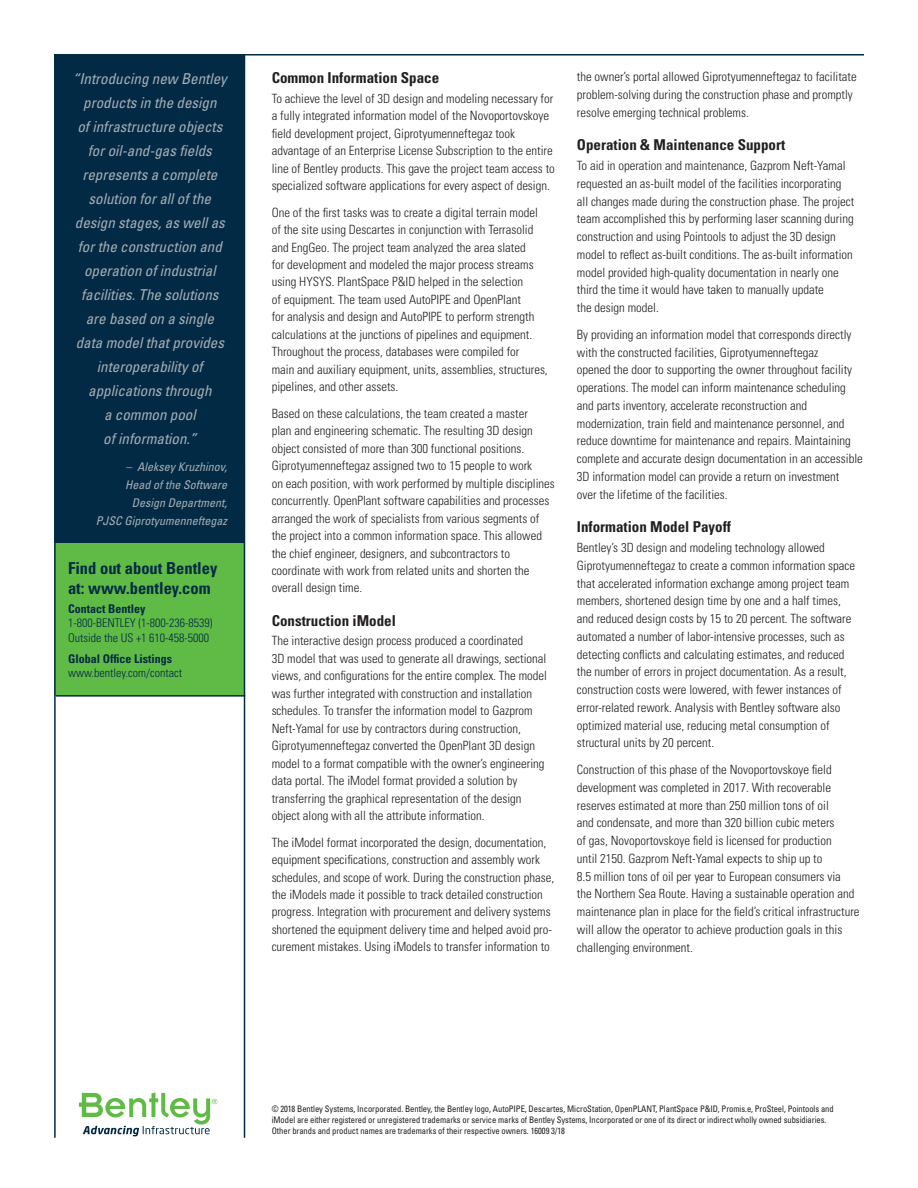
<style>
.page{position:relative;width:918px;height:1188px;background:#fff}
.page>*{position:absolute;margin:0;border:0;box-sizing:border-box;transform-origin:0 0}
.t1{font:700 condensed 16.5px/19.8px "Univers";color:#032a44}
.t2{font:italic condensed 15px/24px "Univers";color:#a6afb6;text-align:center}
.t3{font:700 condensed 15px "Univers";color:#231f20}
.t4{font:300 condensed 12.75px/17.4px "Univers";color:#231f20}
.t5{font:300 condensed 12px/14.4px "Univers";color:#032a44}
.t6{font:italic condensed 12px/18px "Univers";color:#a6afb6;text-align:right}
.t7{font:700 condensed 12px "Univers";color:#032a44}
.t8{font:condensed 9px/10.8px "Univers";letter-spacing:-.005em;color:#231f20;scale:.95 1}
</style>
<div class="page">
<div style="left:55px;top:195px;width:190px;height:500px;background:#60bb46"></div>
<hr style="left:56px;top:695px;width:189px;height:2px;background:#032a44">
<div style="left:55px;top:54px;width:190px;height:489px;background:#032a44"></div>
<hr style="left:244px;top:54px;width:1px;height:1084px;background:#032a44">
<hr style="left:54px;top:54px;width:2px;height:1084px;background:#032a44">
<hr style="left:56px;top:54px;width:808px;height:2px;background:#032a44">
<svg style="left:79px;top:1092px;width:138px;height:44px"></svg>
<p class="t2" style="left:73px;top:66px;width:156px">“Introducing new Bentley products in the design<br>of infrastructure objects for oil-and-gas fields represents a complete solution for all of the design stages, as well as for the construction and operation of industrial facilities. The solutions are based on a single data model that provides interoperability of applications through<br>a common pool<br>of information.”</p>
<p class="t6" style="left:96px;top:458px;width:133px">– Aleksey Kruzhinov,<br>Head of the Software<br>Design Department,<br>PJSC Giprotyumenneftegaz</p>
<p class="t1" style="left:68px;top:558px;width:151px">Find out about Bentley at: www.bentley.com</p>
<p class="t7" style="left:68px;top:601px;width:79px">Contact Bentley</p>
<p class="t5" style="left:68px;top:616px;width:146px">1-800-BENTLEY (1-800-236-8539)<br>Outside the US +1 610-458-5000</p>
<p class="t7" style="left:68px;top:651px;width:105px">Global Office Listings</p>
<p class="t5" style="left:68px;top:666px;width:116px">www.bentley.com/contact</p>
<p class="t3" style="left:272px;top:69px;width:169px">Common Information Space</p>
<p class="t4" style="left:272px;top:90px;width:285px">To achieve the level of 3D design and modeling necessary for a fully integrated information model of the Novoportovskoye field development project, Giprotyumenneftegaz took advantage of an Enterprise License Subscription to the entire line of Bentley products. This gave the project team access to specialized software applications for every aspect of design.</p>
<p class="t4" style="left:272px;top:203px;width:278px">One of the first tasks was to create a digital terrain model of the site using Descartes in conjunction with Terrasolid and EngGeo. The project team analyzed the area slated<br>for development and modeled the major process streams using HYSYS. PlantSpace P&amp;ID helped in the selection<br>of equipment. The team used AutoPIPE and OpenPlant<br>for analysis and design and AutoPIPE to perform strength calculations at the junctions of pipelines and equipment.<br>Throughout the process, databases were compiled for<br>main and auxiliary equipment, units, assemblies, structures, pipelines, and other assets.</p>
<p class="t4" style="left:272px;top:405px;width:285px">Based on these calculations, the team created a master<br>plan and engineering schematic. The resulting 3D design object consisted of more than 300 functional positions.<br>Giprotyumenneftegaz assigned two to 15 people to work<br>on each position, with work performed by multiple disciplines concurrently. OpenPlant software capabilities and processes arranged the work of specialists from various segments of the project into a common information space. This allowed the chief engineer, designers, and subcontractors to coordinate with work from related units and shorten the overall design time.</p>
<p class="t3" style="left:272px;top:611px;width:126px">Construction iModel</p>
<p class="t4" style="left:272px;top:632px;width:277px">The interactive design process produced a coordinated<br>3D model that was used to generate all drawings, sectional views, and configurations for the entire complex. The model was further integrated with construction and installation schedules. To transfer the information model to Gazprom Neft-Yamal for use by contractors during construction, Giprotyumenneftegaz converted the OpenPlant 3D design model to a format compatible with the owner’s engineering data portal. The iModel format provided a solution by transferring the graphical representation of the design object along with all the attribute information.</p>
<p class="t4" style="left:272px;top:833px;width:284px">The iModel format incorporated the design, documentation, equipment specifications, construction and assembly work schedules, and scope of work. During the construction phase, the iModels made it possible to track detailed construction progress. Integration with procurement and delivery systems shortened the equipment delivery time and helped avoid pro&shy;curement mistakes. Using iModels to transfer information to</p>
<p class="t4" style="left:577px;top:68px;width:281px">the owner’s portal allowed Giprotyumenneftegaz to facilitate problem-solving during the construction phase and promptly resolve emerging technical problems.</p>
<p class="t3" style="left:577px;top:136px;width:210px">Operation &amp; Maintenance Support</p>
<p class="t4" style="left:577px;top:157px;width:279px">To aid in operation and maintenance, Gazprom Neft-Yamal requested an as-built model of the facilities incorporating all changes made during the construction phase. The project team accomplished this by performing laser scanning during construction and using Pointools to adjust the 3D design model to reflect as-built conditions. The as-built information model provided high-quality documentation in nearly one third the time it would have taken to manually update<br>the design model.</p>
<p class="t4" style="left:577px;top:326px;width:287px">By providing an information model that corresponds directly with the constructed facilities, Giprotyumenneftegaz<br>opened the door to supporting the owner throughout facility operations. The model can inform maintenance scheduling and parts inventory, accelerate reconstruction and modernization, train field and maintenance personnel, and reduce downtime for maintenance and repairs. Maintaining complete and accurate design documentation in an accessible 3D information model can provide a return on investment<br>over the lifetime of the facilities.</p>
<p class="t3" style="left:577px;top:518px;width:156px">Information Model Payoff</p>
<p class="t4" style="left:577px;top:539px;width:280px">Bentley’s 3D design and modeling technology allowed Giprotyumenneftegaz to create a common information space that accelerated information exchange among project team members, shortened design time by one and a half times, and reduced design costs by 15 to 20 percent. The software automated a number of labor-intensive processes, such as detecting conflicts and calculating estimates, and reduced the number of errors in project documentation. As a result, construction costs were lowered, with fewer instances of error-related rework. Analysis with Bentley software also optimized material use, reducing metal consumption of structural units by 20 percent.</p>
<p class="t4" style="left:577px;top:761px;width:284px">Construction of this phase of the Novoportovskoye field development was completed in 2017. With recoverable reserves estimated at more than 250 million tons of oil<br>and condensate, and more than 320 billion cubic meters<br>of gas, Novoportovskoye field is licensed for production<br>until 2150. Gazprom Neft-Yamal expects to ship up to<br>8.5 million tons of oil per year to European consumers via<br>the Northern Sea Route. Having a sustainable operation and maintenance plan in place for the field’s critical infrastructure will allow the operator to achieve production goals in this challenging environment.</p>
<p class="t8" style="left:272px;top:1104px;width:593px">© 2018 Bentley Systems, Incorporated. Bentley, the Bentley logo, AutoPIPE, Descartes, MicroStation, OpenPLANT, PlantSpace P&amp;ID, Promis.e, ProSteel, Pointools and iModel are either registered or unregistered trademarks or service marks of Bentley Systems, Incorporated or one of its direct or indirect wholly owned subsidiaries.<br>Other brands and product names are trademarks of their respective owners. 16009 3/18</p>
</div>
